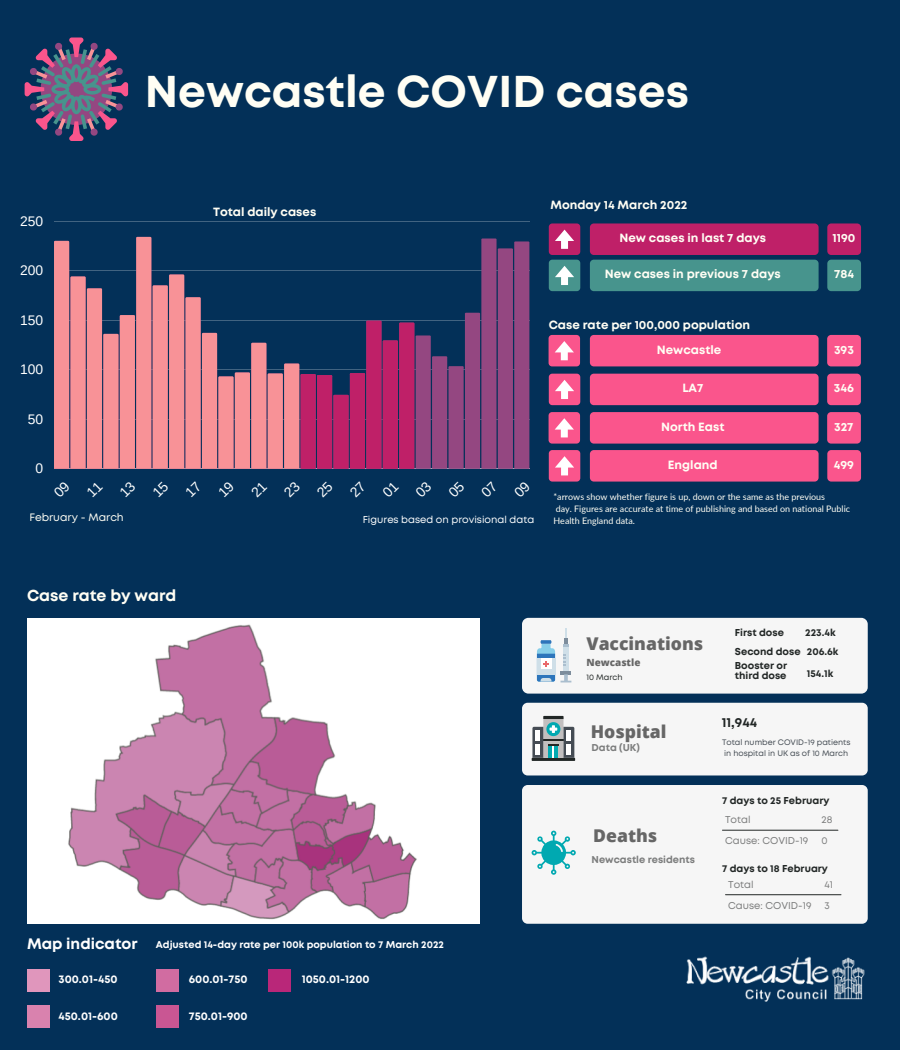
<style>
.page{position:relative;width:900px;height:1050px;background:#033058}
.page>*{position:absolute;margin:0;border:0;box-sizing:border-box;transform-origin:0 0}
.t1{font:700 44.5px "Mont";color:#fffef4}
.t2{font:800 17.6px "Open Sans";color:#666}
.t3{font:700 15.9px "Mont";color:#fffef4}
.t4{font:700 15.2px "Mont";color:#fff}
.t5{font:13.9px "Arimo";color:#fff}
.t6{font:700 13.2px "Mont";color:#222726}
.t7{font:700 11.9px "Mont";color:#fffef4}
.t8{font:700 11.2px "Mont";color:#fff}
.t9{font:10.7px "Mont";color:#fffef4}
.t10{font:700 10px/9.8px "Mont";color:#222726}
.t11{font:700 9.9px "Mont";color:#fff}
.t12{font:9.9px "Mont";color:#7c7d7d}
.t13{font:9.9px "Mont";color:#fff}
.t14{font:700 9.9px "Mont";color:#7c7d7d}
.t15{font:800 9.9px "Open Sans";color:#666}
.t16{font:8.9px/11.9px "Lato";color:#fffef4}
.t17{font:8px "Mont";color:#222726}
.t18{font:7.9px/10.6px "Mont";color:#454c54}
</style>
<div class="page">
<svg style="left:25px;top:38px;width:103px;height:103px"></svg>
<div style="left:522px;top:618px;width:346px;height:76px;background:#f6f6f6;border-radius:6px"></div>
<div style="left:563px;top:644px;width:6px;height:27px;background:#aabece"></div>
<div style="left:563px;top:647px;width:6px;height:24px;background:#cfdfe8"></div>
<svg style="left:561px;top:654px;width:10px;height:28px"></svg>
<svg style="left:564px;top:628px;width:4px;height:16px"></svg>
<svg style="left:537px;top:640px;width:18px;height:42px"></svg>
<div style="left:522px;top:703px;width:346px;height:72px;background:#f6f6f6;border-radius:6px"></div>
<hr style="left:532px;top:758px;width:43px;height:3px;background:#222726">
<svg style="left:532px;top:716px;width:42px;height:42px"></svg>
<div style="left:827px;top:223px;width:34px;height:32px;background:#bf2068;border-radius:4px"></div>
<div style="left:590px;top:223px;width:229px;height:32px;background:#bf2068;border-radius:4px"></div>
<div style="left:549px;top:223px;width:31px;height:32px;background:#bf2068;border-radius:3px"></div>
<svg style="left:555px;top:230px;width:19px;height:19px"></svg>
<div style="left:827px;top:260px;width:34px;height:31px;background:#47948d;border-radius:4px"></div>
<div style="left:590px;top:260px;width:229px;height:31px;background:#47948d;border-radius:4px"></div>
<div style="left:549px;top:260px;width:31px;height:31px;background:#47948d;border-radius:3px"></div>
<svg style="left:555px;top:266px;width:19px;height:19px"></svg>
<div style="left:590px;top:335px;width:229px;height:31px;background:#fa558c;border-radius:4px"></div>
<div style="left:549px;top:335px;width:31px;height:31px;background:#fa558c;border-radius:3px"></div>
<svg style="left:555px;top:341px;width:19px;height:19px"></svg>
<div style="left:590px;top:412px;width:229px;height:32px;background:#fa558c;border-radius:4px"></div>
<div style="left:549px;top:412px;width:31px;height:31px;background:#fa558c;border-radius:3px"></div>
<svg style="left:555px;top:418px;width:19px;height:19px"></svg>
<hr style="left:54px;top:221px;width:475px;height:1px;background:#fff">
<svg style="left:54px;top:237px;width:475px;height:232px"></svg>
<div style="left:827px;top:335px;width:34px;height:31px;background:#fa558c;border-radius:4px"></div>
<div style="left:827px;top:412px;width:34px;height:32px;background:#fa558c;border-radius:4px"></div>
<div style="left:590px;top:450px;width:229px;height:32px;background:#fa558c;border-radius:4px"></div>
<div style="left:549px;top:450px;width:31px;height:32px;background:#fa558c;border-radius:3px"></div>
<svg style="left:555px;top:456px;width:19px;height:19px"></svg>
<div style="left:827px;top:450px;width:34px;height:32px;background:#fa558c;border-radius:4px"></div>
<div style="left:590px;top:374px;width:229px;height:31px;background:#fa558c;border-radius:4px"></div>
<div style="left:549px;top:374px;width:31px;height:31px;background:#fa558c;border-radius:3px"></div>
<svg style="left:555px;top:380px;width:19px;height:19px"></svg>
<div style="left:827px;top:374px;width:34px;height:31px;background:#fa558c;border-radius:4px"></div>
<div style="left:522px;top:785px;width:346px;height:139px;background:#f6f6f6;border-radius:6px"></div>
<hr style="left:722px;top:830px;width:116px;height:1px;background:#222726">
<svg style="left:532px;top:831px;width:44px;height:44px"></svg>
<img style="left:686px;top:956px;width:179px;height:46px">
<hr style="left:726px;top:894px;width:115px;height:1px;background:#222726">
<div style="left:27px;top:618px;width:453px;height:306px;background:#fff"></div>
<div style="left:156px;top:969px;width:22px;height:23px;background:#d16ca1"></div>
<div style="left:27px;top:969px;width:23px;height:23px;background:#e096bc"></div>
<div style="left:156px;top:1005px;width:22px;height:23px;background:#c95693"></div>
<div style="left:27px;top:1005px;width:23px;height:23px;background:#d982ae"></div>
<img style="left:68px;top:624px;width:349px;height:296px">
<div style="left:269px;top:969px;width:22px;height:23px;background:#b92779"></div>
<p class="t1" style="left:145px;top:75px;width:546px">Newcastle COVID cases</p>
<p class="t5" style="left:20px;top:213px;width:25px">250</p>
<p class="t5" style="left:20px;top:263px;width:25px">200</p>
<p class="t5" style="left:20px;top:312px;width:25px">150</p>
<p class="t5" style="left:20px;top:362px;width:25px">100</p>
<p class="t5" style="left:28px;top:411px;width:17px">50</p>
<p class="t5" style="left:36px;top:461px;width:9px">0</p>
<p class="t9" style="left:29px;top:513px;width:96px">February - March</p>
<p class="t7" style="left:213px;top:207px;width:105px">Total daily cases</p>
<p class="t13" style="left:363px;top:516px;width:173px">Figures based on provisional data</p>
<p class="t7" style="left:550px;top:200px;width:139px">Monday 14 March 2022</p>
<p class="t7" style="left:620px;top:233px;width:148px">New cases in last 7 days</p>
<p class="t7" style="left:833px;top:233px;width:24px">1190</p>
<p class="t7" style="left:605px;top:270px;width:178px">New cases in previous 7 days</p>
<p class="t7" style="left:834px;top:270px;width:21px">784</p>
<p class="t7" style="left:549px;top:320px;width:203px">Case rate per 100,000 population</p>
<p class="t7" style="left:657px;top:345px;width:66px">Newcastle</p>
<p class="t7" style="left:834px;top:345px;width:21px">393</p>
<p class="t7" style="left:682px;top:384px;width:23px">LA7</p>
<p class="t7" style="left:834px;top:384px;width:22px">346</p>
<p class="t7" style="left:661px;top:422px;width:65px">North East</p>
<p class="t7" style="left:834px;top:422px;width:21px">327</p>
<p class="t7" style="left:668px;top:460px;width:51px">England</p>
<p class="t7" style="left:834px;top:460px;width:22px">499</p>
<p class="t16" style="left:553px;top:490px;width:273px">*arrows show whether figure is up, down or the same as the previous</p>
<p class="t16" style="left:553px;top:502px;width:298px">day. Figures are accurate at time of publishing and based on national Public<br>Health England data.</p>
<p class="t3" style="left:27px;top:589px;width:151px">Case rate by ward</p>
<p class="t4" style="left:27px;top:938px;width:112px">Map indicator</p>
<p class="t11" style="left:156px;top:941px;width:290px">Adjusted 14-day rate per 100k population to 7 March 2022</p>
<p class="t8" style="left:59px;top:975px;width:61px">300.01-450</p>
<p class="t8" style="left:189px;top:975px;width:60px">600.01-750</p>
<p class="t8" style="left:189px;top:1012px;width:60px">750.01-900</p>
<p class="t8" style="left:59px;top:1012px;width:61px">450.01-600</p>
<p class="t8" style="left:302px;top:975px;width:69px">1050.01-1200</p>
<p class="t10" style="left:735px;top:629px;width:51px">First dose</p>
<p class="t10" style="left:805px;top:629px;width:32px">223.4k</p>
<p class="t2" style="left:586px;top:631px;width:118px">Vaccinations</p>
<p class="t15" style="left:586px;top:655px;width:55px">Newcastle</p>
<p class="t10" style="left:735px;top:647px;width:67px">Second dose</p>
<p class="t10" style="left:807px;top:647px;width:33px">206.6k</p>
<p class="t17" style="left:586px;top:674px;width:38px">10 March</p>
<p class="t10" style="left:735px;top:662px;width:54px">Booster or third dose</p>
<p class="t10" style="left:807px;top:669px;width:28px">154.1k</p>
<p class="t2" style="left:591px;top:720px;width:77px">Hospital</p>
<p class="t14" style="left:592px;top:744px;width:50px">Data (UK)</p>
<p class="t2" style="left:593px;top:824px;width:66px">Deaths</p>
<p class="t14" style="left:592px;top:856px;width:105px">Newcastle residents</p>
<p class="t6" style="left:722px;top:718px;width:37px">11,944</p>
<p class="t18" style="left:722px;top:738px;width:130px">Total number COVID-19 patients in hospital in UK as of 10 March</p>
<p class="t10" style="left:722px;top:797px;width:109px">7 days to 25 February</p>
<p class="t12" style="left:725px;top:816px;width:27px">Total</p>
<p class="t12" style="left:725px;top:837px;width:85px">Cause: COVID-19</p>
<p class="t12" style="left:822px;top:816px;width:12px">28</p>
<p class="t12" style="left:822px;top:837px;width:8px">0</p>
<p class="t10" style="left:722px;top:864px;width:107px">7 days to 18 February</p>
<p class="t12" style="left:728px;top:880px;width:27px">Total</p>
<p class="t12" style="left:728px;top:901px;width:85px">Cause: COVID-19</p>
<p class="t12" style="left:825px;top:880px;width:10px">41</p>
<p class="t12" style="left:825px;top:901px;width:7px">3</p>
</div>
